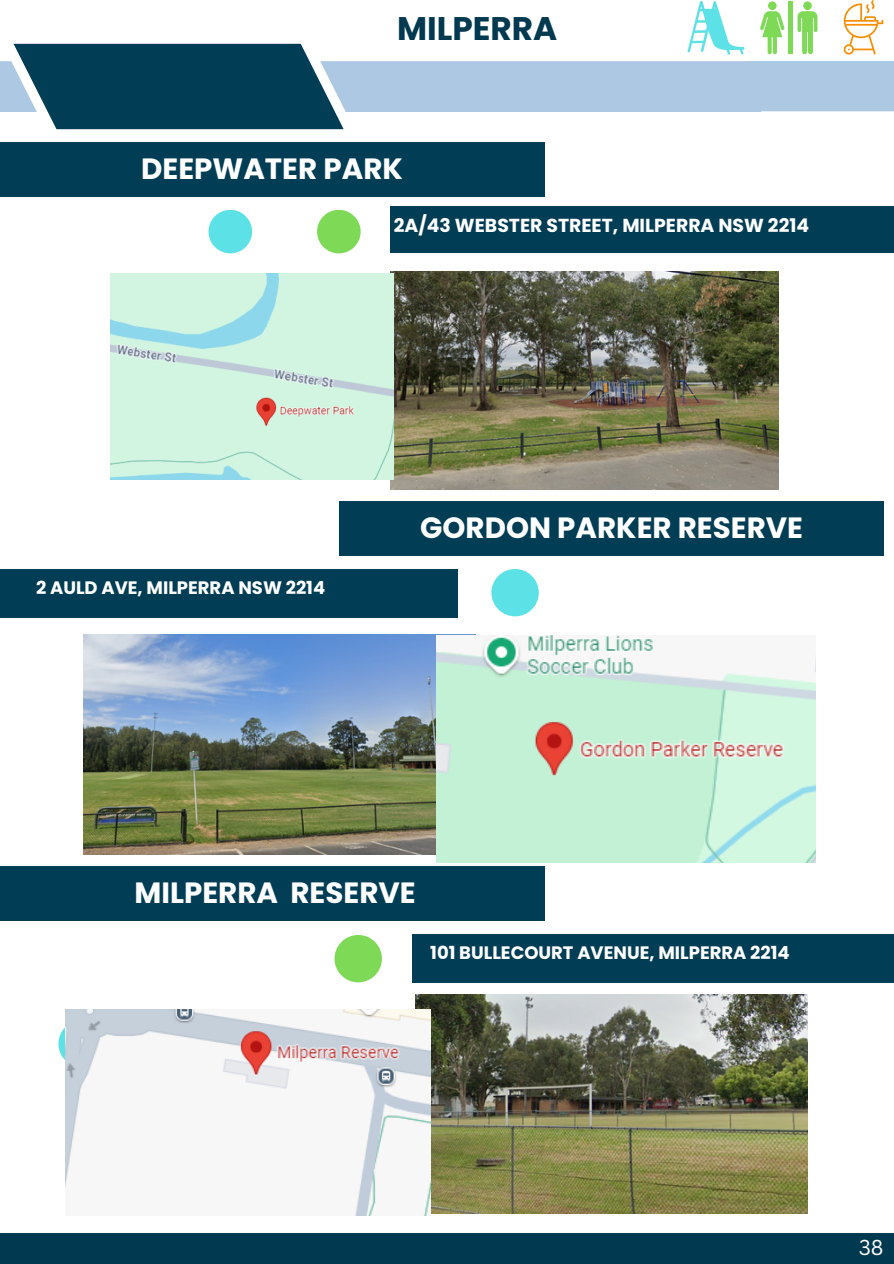
<style>
.page{position:relative;width:894px;height:1264px;background:#fff}
.page>*{position:absolute;margin:0;border:0;box-sizing:border-box;transform-origin:0 0}
.t1{font:700 32.7px "Poppins";color:#003950}
.t2{font:700 29.25px "Poppins";color:#fff}
.t3{font:21px "Canva Sans";color:#fff}
.t4{font:700 18.75px "Poppins";color:#fff}
.t5{font:700 18px "Poppins";color:#fff}
</style>
<div class="page">
<div style="left:0;top:142px;width:544px;height:54px;background:#013d55"></div>
<div style="left:339px;top:501px;width:544px;height:55px;background:#013d55"></div>
<div style="left:0;top:569px;width:458px;height:48px;background:#013d55"></div>
<div style="left:0;top:866px;width:544px;height:54px;background:#013d55"></div>
<div style="left:411px;top:934px;width:482px;height:48px;background:#013d55"></div>
<div style="left:390px;top:206px;width:503px;height:47px;background:#013d55"></div>
<div style="left:491px;top:569px;width:47px;height:47px;background:#5ce1e6;border-radius:50%"></div>
<div style="left:58px;top:1020px;width:48px;height:47px;background:#5ce1e6;border-radius:50%"></div>
<div style="left:334px;top:935px;width:48px;height:47px;background:#7ed957;border-radius:50%"></div>
<svg style="left:0;top:0;width:893px;height:129px"></svg>
<img style="left:390px;top:271px;width:388px;height:218px">
<img style="left:111px;top:273px;width:282px;height:206px">
<img style="left:84px;top:634px;width:392px;height:220px">
<img style="left:436px;top:635px;width:379px;height:227px">
<img style="left:415px;top:994px;width:392px;height:219px">
<img style="left:65px;top:1009px;width:366px;height:206px">
<div style="left:0;top:1233px;width:893px;height:30px;background:#003950"></div>
<div style="left:208px;top:210px;width:44px;height:43px;background:#5ce1e6;border-radius:50%"></div>
<div style="left:317px;top:210px;width:43px;height:43px;background:#7ed957;border-radius:50%"></div>
<h1 class="t1" style="left:397px;top:6px;width:162px">MILPERRA</h1>
<p class="t2" style="left:141px;top:148px;width:263px">DEEPWATER PARK</p>
<h1 class="t4" style="left:393px;top:212px;width:417px">2A/43 WEBSTER STREET, MILPERRA NSW 2214</h1>
<p class="t5" style="left:36px;top:575px;width:290px">2 AULD AVE, MILPERRA NSW 2214</p>
<p class="t2" style="left:420px;top:507px;width:384px">GORDON PARKER RESERVE</p>
<p class="t2" style="left:135px;top:872px;width:282px">MILPERRA RESERVE</p>
<p class="t5" style="left:430px;top:940px;width:361px">101 BULLECOURT AVENUE, MILPERRA 2214</p>
<p class="t3" style="left:858px;top:1232px;width:26px">38</p>
</div>
